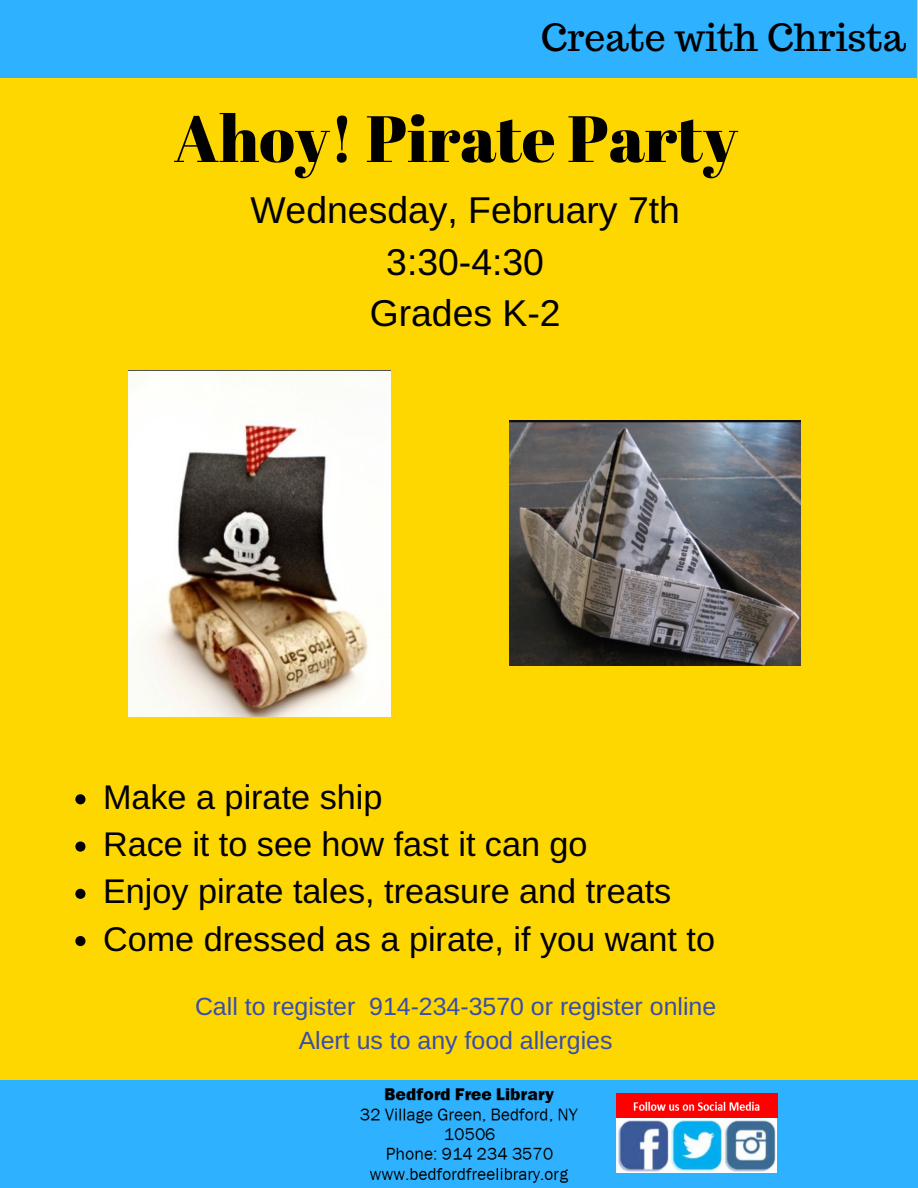
<style>
.page{position:relative;width:918px;height:1188px;background:#ffd700}
.page>*{position:absolute;margin:0;border:0;box-sizing:border-box;transform-origin:0 0}
.t1{font:65.4px "Abril Fatface";color:#000}
.t2{font:37.35px/51.8px "Arimo";color:#000;text-align:center}
.t3{font:37.35px "Trocchi";color:#000}
.t4{font:34.2px/47.2px "Arimo";color:#000}
.t5{font:24.9px/33.8px "Arimo";color:#384dad;text-align:center}
</style>
<div class="page">
<div style="left:0;top:1080px;width:918px;height:108px;background:#2eb2ff"></div>
<div style="left:0;top:0;width:917px;height:78px;background:#2eb2ff"></div>
<img style="left:616px;top:1094px;width:161px;height:78px">
<img style="left:360px;top:1088px;width:218px;height:95px">
<svg style="left:75px;top:794px;width:10px;height:10px"></svg>
<svg style="left:75px;top:842px;width:10px;height:10px"></svg>
<svg style="left:75px;top:889px;width:10px;height:10px"></svg>
<svg style="left:75px;top:936px;width:10px;height:10px"></svg>
<img style="left:128px;top:370px;width:262px;height:347px">
<img style="left:510px;top:421px;width:291px;height:245px">
<p class="t3" style="left:541px;top:13px;width:367px">Create with Christa</p>
<h1 class="t1" style="left:174px;top:93px;width:566px">Ahoy! Pirate Party</h1>
<p class="t2" style="left:250px;top:184px;width:431px">Wednesday, February 7th<br>3:30-4:30<br>Grades K-2</p>
<p class="t4" style="left:103px;top:773px;width:614px">Make a pirate ship<br>Race it to see how fast it can go<br>Enjoy pirate tales, treasure and treats<br>Come dressed as a pirate, if you want to</p>
<p class="t5" style="left:195px;top:989px;width:523px">Call to register 914-234-3570 or register online<br>Alert us to any food allergies</p>
</div>
